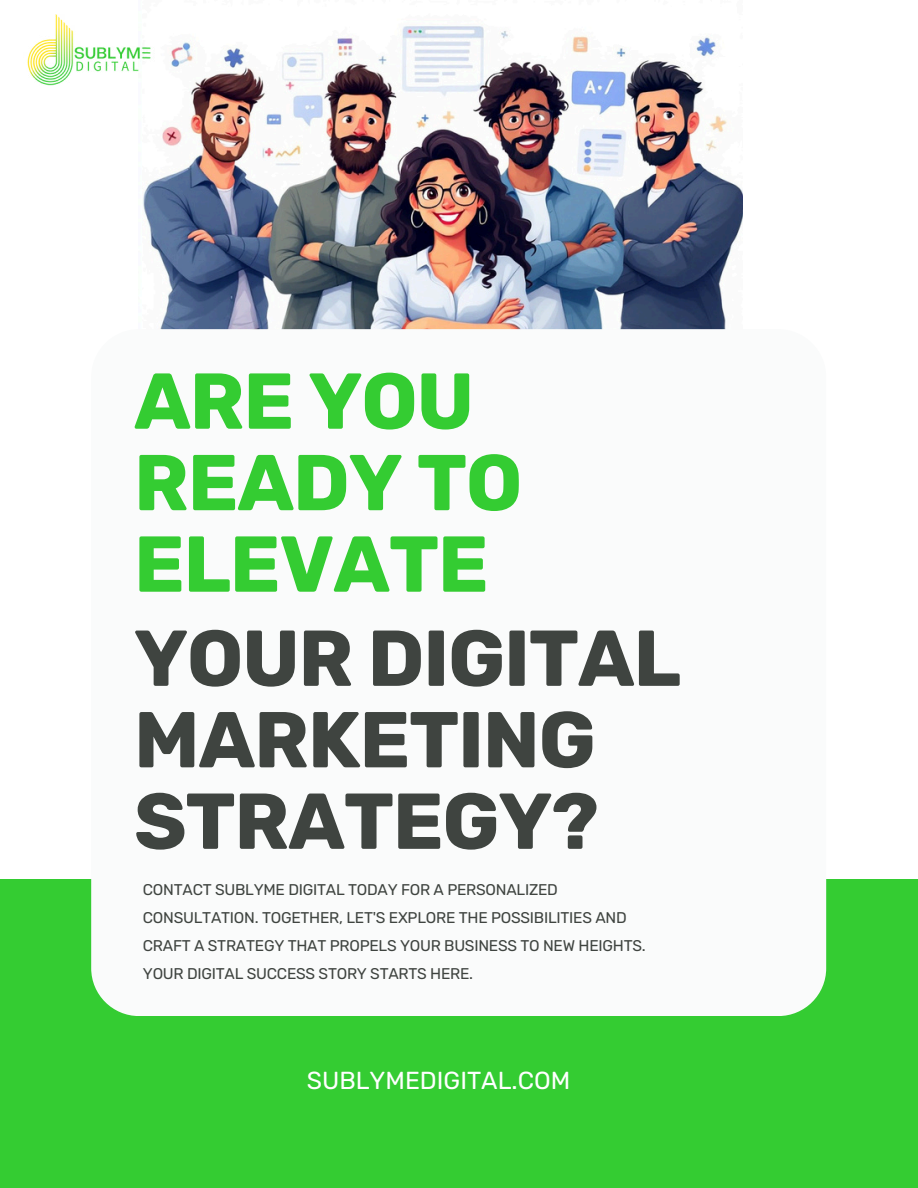
<style>
.page{position:relative;width:918px;height:1188px;background:#fff}
.page>*{position:absolute;margin:0;border:0;box-sizing:border-box;transform-origin:0 0}
.t1{font:700 79.05px/81.4px "Rubik";letter-spacing:-.015em;color:#3f4440}
.t2{font:700 79.05px/81.4px "Rubik";letter-spacing:-.015em;color:#34cc32}
.t3{font:24.6px "Rubik";color:#fff}
.t4{font:15.45px/28.2px "Rubik";letter-spacing:-.015em;color:#3f4440}
</style>
<div class="page">
<div style="left:0;top:879px;width:918px;height:309px;background:#34cc32"></div>
<img style="left:143px;top:25px;width:600px;height:304px">
<div style="left:91px;top:329px;width:735px;height:687px;background:#fafbfb;border-radius:48px"></div>
<img style="left:27px;top:15px;width:128px;height:71px">
<h1 class="t2" style="left:134px;top:363px;width:390px">ARE YOU<br>READY TO<br>ELEVATE</h1>
<h1 class="t1" style="left:134px;top:620px;width:548px">YOUR DIGITAL<br>MARKETING<br>STRATEGY?</h1>
<p class="t4" style="left:143px;top:876px;width:504px">CONTACT SUBLYME DIGITAL TODAY FOR A PERSONALIZED CONSULTATION. TOGETHER, LET'S EXPLORE THE POSSIBILITIES AND CRAFT A STRATEGY THAT PROPELS YOUR BUSINESS TO NEW HEIGHTS.<br>YOUR DIGITAL SUCCESS STORY STARTS HERE.</p>
<h2 class="t3" style="left:307px;top:1066px;width:265px">SUBLYMEDIGITAL.COM</h2>
</div>
